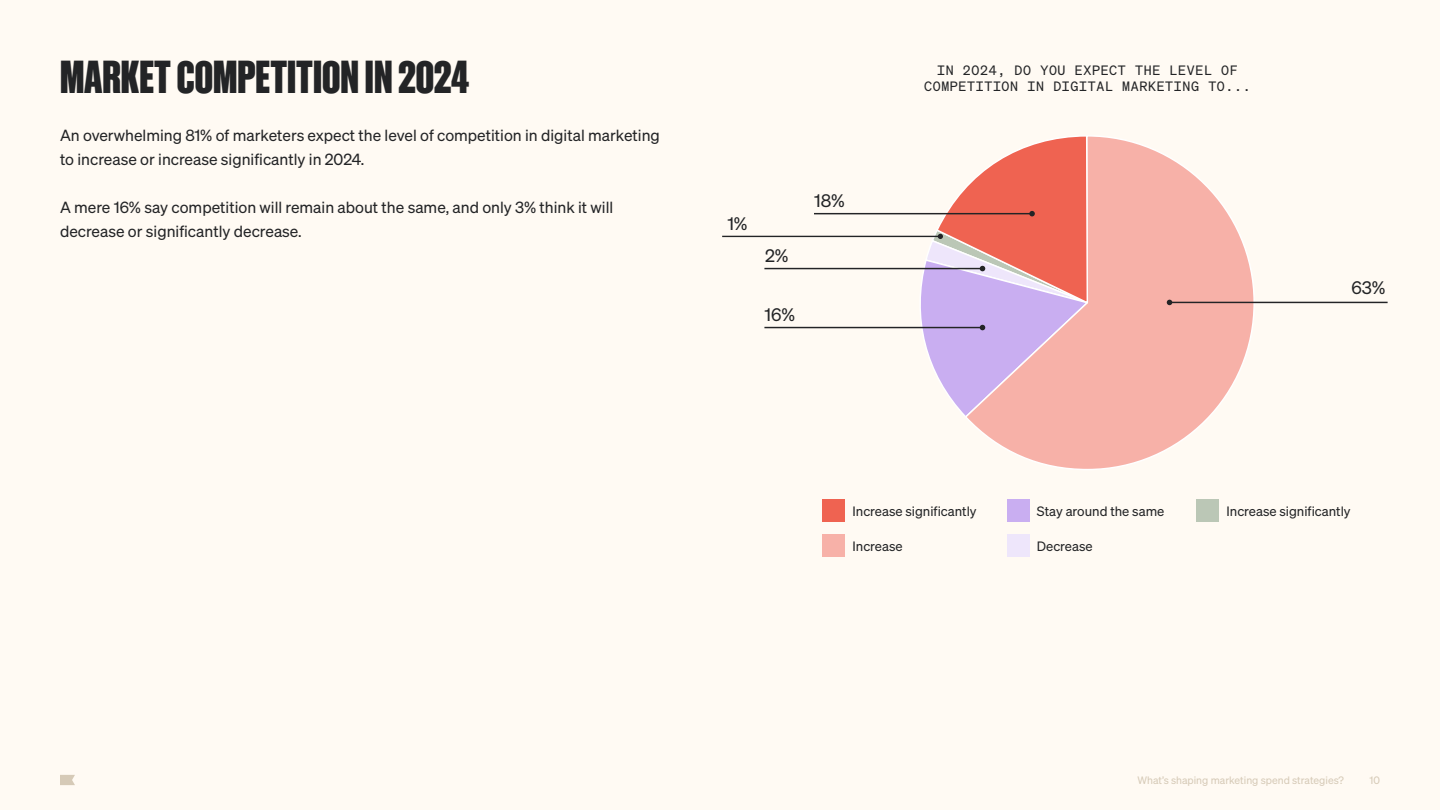
<style>
.page{position:relative;width:1440px;height:810px;background:#fffaf3}
.page>*{position:absolute;margin:0;border:0;box-sizing:border-box;transform-origin:0 0}
.t1{font:700 45px "Sohne Schmal";color:#232426}
.t2{font:17.7px "Sohne Buch";color:#232426}
.t3{font:15.75px/24.8px "Sohne Buch";color:#232426}
.t4{font:13.27px "Sohne Buch";color:#232426}
.t5{font:13.27px/15.9px "Sohne Mono Buch";letter-spacing:.05em;color:#232426;text-align:center}
.t6{font:10.5px "Sohne Buch";color:#d6cab7}
</style>
<div class="page">
<svg style="left:60px;top:775px;width:15px;height:10px"></svg>
<svg style="left:969px;top:136px;width:286px;height:334px"></svg>
<hr style="left:814px;top:213px;width:218px;height:1px;background:#232426">
<hr style="left:722px;top:236px;width:219px;height:1px;background:#232426">
<hr style="left:764px;top:268px;width:219px;height:1px;background:#232426">
<hr style="left:764px;top:327px;width:219px;height:1px;background:#232426">
<svg style="left:911px;top:136px;width:178px;height:283px"></svg>
<hr style="left:1169px;top:302px;width:219px;height:1px;background:#232426">
<svg style="left:1167px;top:300px;width:5px;height:5px"></svg>
<div style="left:823px;top:499px;width:22px;height:22px;background:#ef6351"></div>
<div style="left:823px;top:534px;width:22px;height:22px;background:#f7b1a8"></div>
<div style="left:1007px;top:499px;width:22px;height:22px;background:#c9aef1"></div>
<div style="left:1007px;top:534px;width:22px;height:22px;background:#eee6fb"></div>
<div style="left:1197px;top:499px;width:22px;height:22px;background:#bbc7b6"></div>
<h1 class="t1" style="left:60px;top:52px;width:411px">MARKET COMPETITION IN 2024</h1>
<p class="t3" style="left:60px;top:122px;width:601px">An overwhelming 81% of marketers expect the level of competition in digital marketing to increase or increase significantly in 2024.</p>
<p class="t3" style="left:60px;top:194px;width:555px">A mere 16% say competition will remain about the same, and only 3% think it will decrease or significantly decrease.</p>
<p class="t2" style="left:727px;top:213px;width:22px">1%</p>
<p class="t2" style="left:765px;top:245px;width:25px">2%</p>
<p class="t2" style="left:764px;top:304px;width:32px">16%</p>
<p class="t2" style="left:814px;top:190px;width:32px">18%</p>
<p class="t5" style="left:924px;top:62px;width:328px">IN 2024, DO YOU EXPECT THE LEVEL OF<br>COMPETITION IN DIGITAL MARKETING TO...</p>
<p class="t2" style="left:1352px;top:278px;width:35px">63%</p>
<p class="t4" style="left:853px;top:503px;width:126px">Increase significantly</p>
<p class="t4" style="left:853px;top:538px;width:52px">Increase</p>
<p class="t4" style="left:1037px;top:503px;width:129px">Stay around the same</p>
<p class="t4" style="left:1037px;top:538px;width:57px">Decrease</p>
<p class="t4" style="left:1227px;top:503px;width:126px">Increase significantly</p>
<p class="t6" style="left:1138px;top:774px;width:208px">What’s shaping marketing spend strategies?</p>
<p class="t6" style="left:1370px;top:774px;width:12px">10</p>
</div>
